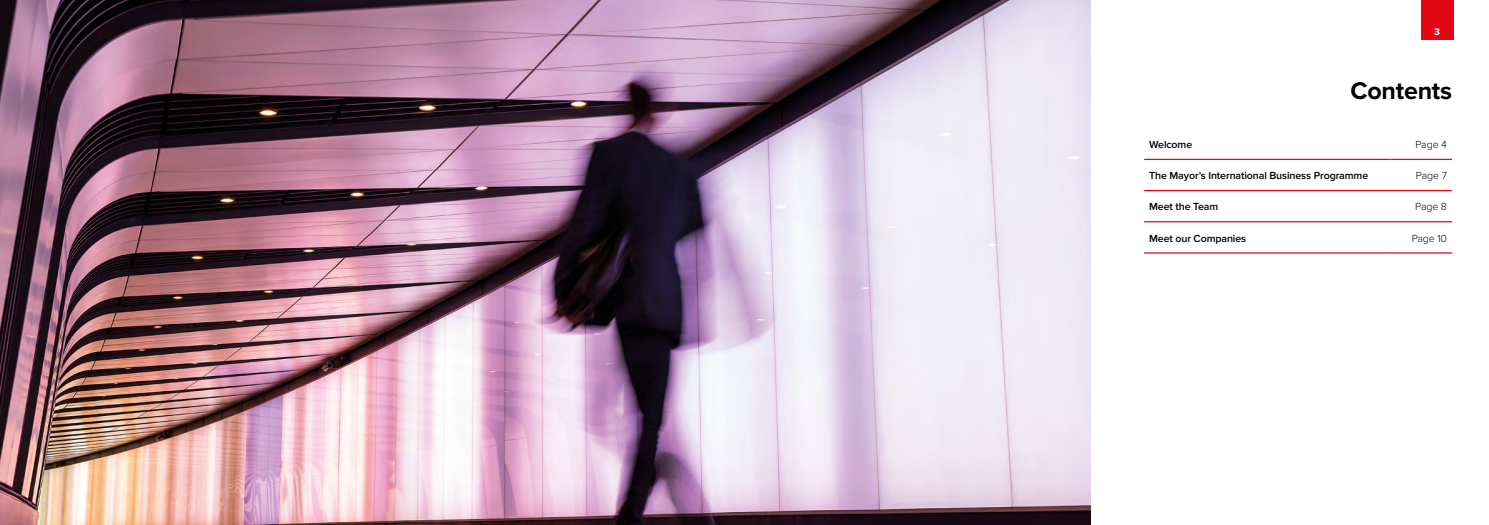
<style>
.page{position:relative;width:1489px;height:525px;background:#fff}
.page>*{position:absolute;margin:0;border:0;box-sizing:border-box;transform-origin:0 0}
.t1{font:700 25px "Proxima Nova";letter-spacing:-.01em;color:#020203}
.t2{font:600 10.62px "Proxima Nova";letter-spacing:-.01em;color:#020203}
.t3{font:300 10.62px "Proxima Nova";letter-spacing:-.01em;color:#020203}
.t4{font:700 10px "Proxima Nova";color:#fff}
</style>
<div class="page">
<div style="left:1420px;top:0;width:33px;height:39px;background:#e30613"></div>
<hr style="left:1144px;top:159px;width:246px;height:1px;background:#e30613">
<hr style="left:1390px;top:159px;width:61px;height:1px;background:#e30613">
<hr style="left:1144px;top:190px;width:246px;height:1px;background:#e30613">
<hr style="left:1390px;top:190px;width:61px;height:1px;background:#e30613">
<hr style="left:1144px;top:221px;width:246px;height:1px;background:#e30613">
<hr style="left:1390px;top:221px;width:61px;height:1px;background:#e30613">
<hr style="left:1144px;top:252px;width:246px;height:1px;background:#e30613">
<hr style="left:1390px;top:252px;width:61px;height:1px;background:#e30613">
<img style="left:0;top:0;width:1090px;height:524px">
<p class="t4" style="left:1434px;top:26px;width:7px">3</p>
<h1 class="t1" style="left:1350px;top:76px;width:103px">Contents</h1>
<p class="t2" style="left:1149px;top:138px;width:45px">Welcome</p>
<p class="t3" style="left:1415px;top:138px;width:33px">Page 4</p>
<p class="t2" style="left:1149px;top:169px;width:221px">The Mayor’s International Business Programme</p>
<p class="t3" style="left:1415px;top:169px;width:33px">Page 7</p>
<p class="t2" style="left:1149px;top:200px;width:71px">Meet the Team</p>
<p class="t3" style="left:1414px;top:201px;width:33px">Page 8</p>
<p class="t2" style="left:1149px;top:232px;width:99px">Meet our Companies</p>
<p class="t3" style="left:1411px;top:232px;width:37px">Page 10</p>
</div>
